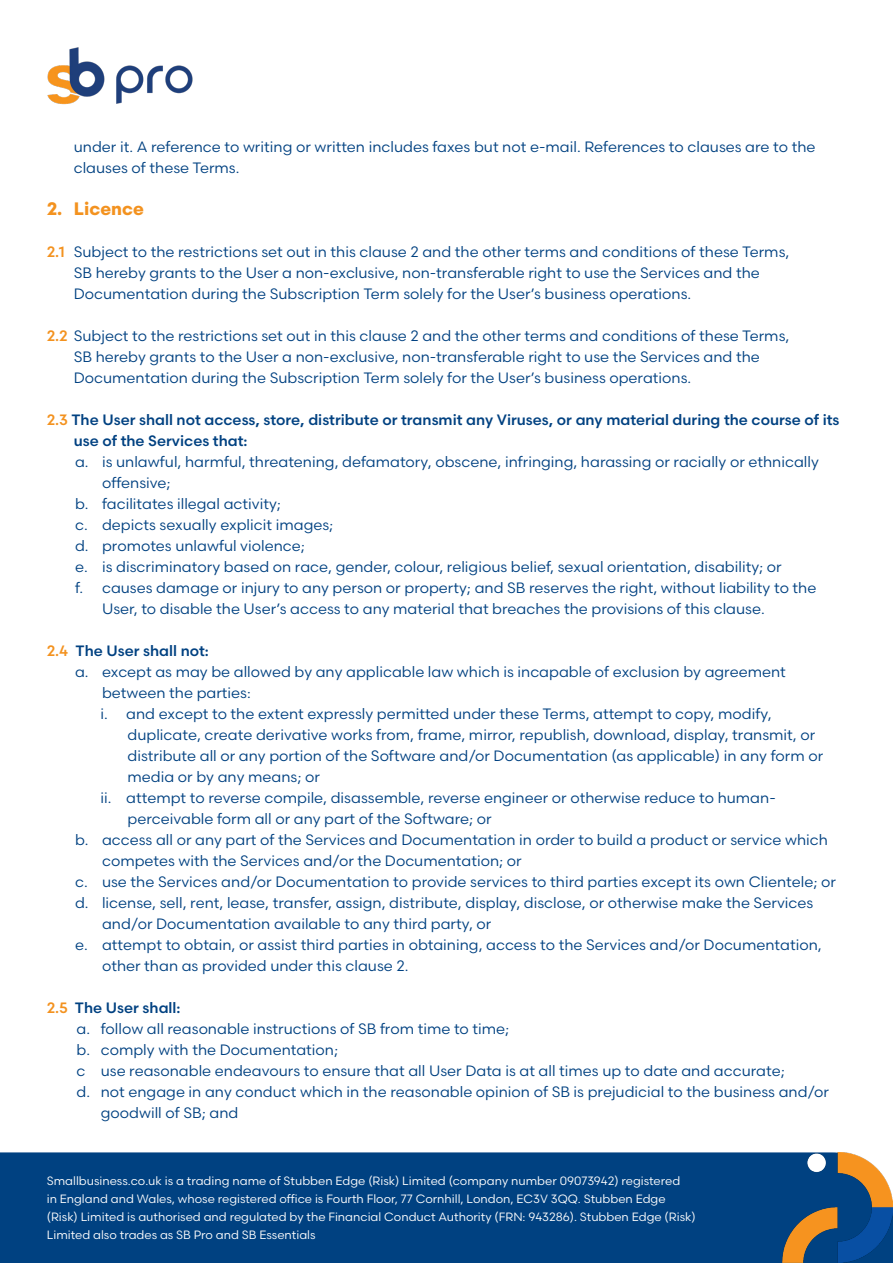
<style>
.page{position:relative;width:893px;height:1263px;background:#fff}
.page>*{position:absolute;margin:0;border:0;box-sizing:border-box;transform-origin:0 0}
.t1{font:700 18px "Scandia";color:#f3921f}
.t2{font:15px/21px "Scandia";color:#004181}
.t3{font:500 15px/21px "Scandia";color:#004181}
.t4{font:12px/18px "Scandia";color:#fff}
.s1{font-weight:500;color:#f3921f}
.s2{color:#f3921f}
</style>
<div class="page">
<img style="left:47px;top:47px;width:146px;height:58px">
<div style="left:0;top:1152px;width:782px;height:111px;background:#004181"></div>
<img style="left:782px;top:1152px;width:111px;height:111px">
<p class="t2" style="left:74px;top:136px;width:743px">under it. A reference to writing or written includes faxes but not e-mail. References to clauses are to the clauses of these Terms.</p>
<p class="t1" style="left:47px;top:197px;width:99px">2. Licence</p>
<p class="t2" style="left:74px;top:241px;width:717px;text-indent:-27px"><span class="s1">2.1</span> Subject to the restrictions set out in this clause 2 and the other terms and conditions of these Terms,<br>SB hereby grants to the User a non-exclusive, non-transferable right to use the Services and the<br>Documentation during the Subscription Term solely for the User’s business operations.</p>
<p class="t2" style="left:74px;top:325px;width:717px;text-indent:-27px"><span class="s1">2.2</span> Subject to the restrictions set out in this clause 2 and the other terms and conditions of these Terms,<br>SB hereby grants to the User a non-exclusive, non-transferable right to use the Services and the<br>Documentation during the Subscription Term solely for the User’s business operations.</p>
<p class="t3" style="left:74px;top:409px;width:767px;text-indent:-27px"><span class="s2">2.3</span> The User shall not access, store, distribute or transmit any Viruses, or any material during the course of its use of the Services that:</p>
<p class="t2" style="left:102px;top:451px;width:718px;text-indent:-27px">a. is unlawful, harmful, threatening, defamatory, obscene, infringing, harassing or racially or ethnically offensive;</p>
<p class="t2" style="left:75px;top:493px;width:207px">b. facilitates illegal activity;</p>
<p class="t2" style="left:75px;top:514px;width:260px">c. depicts sexually explicit images;</p>
<p class="t2" style="left:75px;top:535px;width:231px">d. promotes unlawful violence;</p>
<p class="t2" style="left:75px;top:556px;width:708px">e. is discriminatory based on race, gender, colour, religious belief, sexual orientation, disability; or</p>
<p class="t2" style="left:102px;top:577px;width:716px;text-indent:-27px">f. causes damage or injury to any person or property; and SB reserves the right, without liability to the<br>User, to disable the User’s access to any material that breaches the provisions of this clause.</p>
<p class="t3" style="left:47px;top:640px;width:164px"><span class="s2">2.4</span> The User shall not:</p>
<p class="t2" style="left:102px;top:661px;width:685px;text-indent:-27px">a. except as may be allowed by any applicable law which is incapable of exclusion by agreement between the parties:</p>
<p class="t2" style="left:128px;top:703px;width:697px;text-indent:-27px">i. and except to the extent expressly permitted under these Terms, attempt to copy, modify, duplicate, create derivative works from, frame, mirror, republish, download, display, transmit, or distribute all or any portion of the Software and/or Documentation (as applicable) in any form or media or by any means; or</p>
<p class="t2" style="left:128px;top:787px;width:650px;text-indent:-27px">ii. attempt to reverse compile, disassemble, reverse engineer or otherwise reduce to human&shy;perceivable form all or any part of the Software; or</p>
<p class="t2" style="left:102px;top:829px;width:727px;text-indent:-27px">b. access all or any part of the Services and Documentation in order to build a product or service which competes with the Services and/or the Documentation; or</p>
<p class="t2" style="left:75px;top:871px;width:762px">c. use the Services and/or Documentation to provide services to third parties except its own Clientele; or</p>
<p class="t2" style="left:102px;top:892px;width:713px;text-indent:-27px">d. license, sell, rent, lease, transfer, assign, distribute, display, disclose, or otherwise make the Services and/or Documentation available to any third party, or</p>
<p class="t2" style="left:102px;top:934px;width:721px;text-indent:-27px">e. attempt to obtain, or assist third parties in obtaining, access to the Services and/or Documentation, other than as provided under this clause 2.</p>
<p class="t3" style="left:47px;top:997px;width:135px"><span class="s2">2.5</span> The User shall:</p>
<p class="t2" style="left:77px;top:1018px;width:434px">a. follow all reasonable instructions of SB from time to time;</p>
<p class="t2" style="left:77px;top:1039px;width:263px">b. comply with the Documentation;</p>
<p class="t2" style="left:77px;top:1060px;width:710px">c use reasonable endeavours to ensure that all User Data is at all times up to date and accurate;</p>
<p class="t2" style="left:101px;top:1081px;width:730px;text-indent:-24px">d. not engage in any conduct which in the reasonable opinion of SB is prejudicial to the business and/or goodwill of SB; and</p>
<p class="t4" style="left:47px;top:1171px;width:650px">Smallbusiness.co.uk is a trading name of Stubben Edge (Risk) Limited (company number 09073942) registered<br>in England and Wales, whose registered office is Fourth Floor, 77 Cornhill, London, EC3V 3QQ. Stubben Edge (Risk) Limited is authorised and regulated by the Financial Conduct Authority (FRN: 943286). Stubben Edge (Risk)<br>Limited also trades as SB Pro and SB Essentials</p>
</div>
